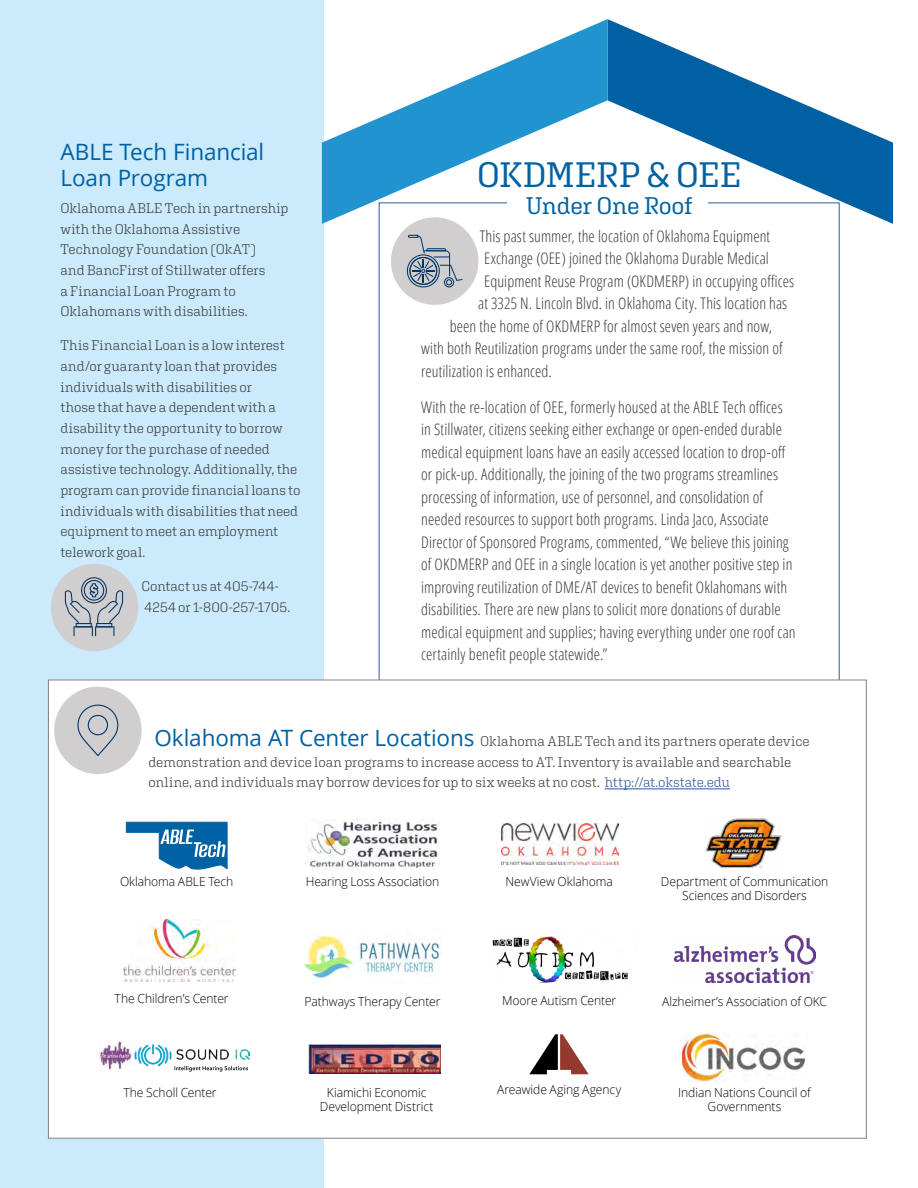
<style>
.page{position:relative;width:918px;height:1188px;background:#fff}
.page>*{position:absolute;margin:0;border:0;box-sizing:border-box;transform-origin:0 0}
.H2_serif{font:35.25px "Aglet Slab";letter-spacing:.005em;color:#0061a2}
.H2_serif-2{font:24px "Aglet Slab";letter-spacing:-.01em;color:#0061a2}
.t1{font:22.5px/25.5px "Open Sans";letter-spacing:-.005em;color:#0060a1}
.Paragraph{font:300 condensed 15.9px/22.5px "Open Sans";letter-spacing:.005em;color:#38393a}
.paragraph_2{font:300 14.1px/20.7px "Aglet Slab";color:#38393a}
.t2{font:300 12.45px/14.1px "Open Sans";letter-spacing:-.005em;color:#000;text-align:center}
.s1{font-family:"Open Sans";font-weight:400;font-size:22.5px;color:#0060a1}
.s2{color:#285897}
</style>
<div class="page">
<div style="left:0;top:0;width:324px;height:1188px;background:#cbeafc"></div>
<div style="left:48px;top:680px;width:818px;height:458px;background:#fff"></div>
<hr style="left:605px;top:789px;width:125px;height:1px;background:#285897">
<svg style="left:126px;top:822px;width:102px;height:48px"></svg>
<img style="left:123px;top:919px;width:112px;height:62px">
<img style="left:304px;top:935px;width:137px;height:44px">
<img style="left:492px;top:936px;width:136px;height:48px">
<img style="left:674px;top:935px;width:141px;height:48px">
<img style="left:307px;top:820px;width:133px;height:50px">
<img style="left:501px;top:824px;width:118px;height:40px">
<img style="left:705px;top:818px;width:77px;height:51px">
<img style="left:308px;top:1045px;width:132px;height:29px">
<img style="left:682px;top:1032px;width:124px;height:49px">
<svg style="left:529px;top:1034px;width:60px;height:40px"></svg>
<svg style="left:175px;top:1066px;width:73px;height:6px"></svg>
<img style="left:133px;top:1044px;width:39px;height:23px">
<img style="left:176px;top:1049px;width:73px;height:11px">
<img style="left:99px;top:1040px;width:33px;height:31px">
<svg style="left:101px;top:1054px;width:29px;height:5px"></svg>
<div style="left:391px;top:217px;width:87px;height:88px;background:#d1ced0;border-radius:50%"></div>
<svg style="left:407px;top:235px;width:56px;height:52px"></svg>
<svg style="left:608px;top:19px;width:285px;height:205px"></svg>
<svg style="left:322px;top:19px;width:286px;height:205px"></svg>
<div style="left:51px;top:564px;width:87px;height:87px;background:#d1ced0;border-radius:50%"></div>
<svg style="left:65px;top:577px;width:58px;height:59px"></svg>
<div style="left:54px;top:687px;width:88px;height:87px;background:#d1ced0;border-radius:50%"></div>
<svg style="left:77px;top:705px;width:41px;height:51px"></svg>
<h2 class="t1" style="left:60px;top:139px;width:205px">ABLE Tech Financial<br>Loan Program</h2>
<p class="paragraph_2" style="left:60px;top:198px;width:230px">Oklahoma ABLE Tech in partnership with the Oklahoma Assistive<br>Technology Foundation (OkAT)<br>and BancFirst of Stillwater offers<br>a Financial Loan Program to<br>Oklahomans with disabilities.</p>
<p class="paragraph_2" style="left:60px;top:335px;width:242px">This Financial Loan is a low interest and/or guaranty loan that provides individuals with disabilities or<br>those that have a dependent with a disability the opportunity to borrow money for the purchase of needed assistive technology. Additionally, the program can provide financial loans to individuals with disabilities that need equipment to meet an employment telework goal.</p>
<p class="paragraph_2" style="left:141px;top:575px;width:150px">Contact us at 405-744-<br>4254 or 1-800-257-1705.</p>
<h2 class="H2_serif" style="left:477px;top:153px;width:266px">OKDMERP &amp; OEE</h2>
<h2 class="H2_serif-2" style="left:526px;top:191px;width:168px">Under One Roof</h2>
<p class="Paragraph" style="left:480px;top:224px;width:292px">This past summer, the location of Oklahoma Equipment</p>
<p class="Paragraph" style="left:484px;top:247px;width:286px">Exchange (OEE) joined the Oklahoma Durable Medical</p>
<p class="Paragraph" style="left:484px;top:269px;width:312px">Equipment Reuse Program (OKDMERP) in occupying offices</p>
<p class="Paragraph" style="left:478px;top:292px;width:311px">at 3325 N. Lincoln Blvd. in Oklahoma City. This location has</p>
<p class="Paragraph" style="left:450px;top:314px;width:324px">been the home of OKDMERP for almost seven years and now,</p>
<p class="Paragraph" style="left:421px;top:337px;width:363px">with both Reutilization programs under the same roof, the mission of</p>
<p class="Paragraph" style="left:421px;top:359px;width:132px">reutilization is enhanced.</p>
<p class="Paragraph" style="left:421px;top:395px;width:376px">With the re-location of OEE, formerly housed at the ABLE Tech offices in Stillwater, citizens seeking either exchange or open-ended durable medical equipment loans have an easily accessed location to drop-off or pick-up. Additionally, the joining of the two programs streamlines processing of information, use of personnel, and consolidation of needed resources to support both programs. Linda Jaco, Associate Director of Sponsored Programs, commented, “We believe this joining of OKDMERP and OEE in a single location is yet another positive step in improving reutilization of DME/AT devices to benefit Oklahomans with disabilities. There are new plans to solicit more donations of durable medical equipment and supplies; having everything under one roof can certainly benefit people statewide.”</p>
<p class="paragraph_2" style="left:148px;top:731px;width:663px;text-indent:6px"><span class="s1">Oklahoma AT Center Locations</span> Oklahoma ABLE Tech and its partners operate device demonstration and device loan programs to increase access to AT. Inventory is available and searchable online, and individuals may borrow devices for up to six weeks at no cost. <span class="s2">http://at.okstate.edu</span></p>
<p class="t2" style="left:120px;top:874px;width:115px">Oklahoma ABLE Tech</p>
<p class="t2" style="left:306px;top:874px;width:135px">Hearing Loss Association</p>
<p class="t2" style="left:505px;top:874px;width:109px">NewView Oklahoma</p>
<p class="t2" style="left:661px;top:874px;width:169px">Department of Communication<br>Sciences and Disorders</p>
<p class="t2" style="left:115px;top:991px;width:115px">The Children’s Center</p>
<p class="t2" style="left:305px;top:994px;width:137px">Pathways Therapy Center</p>
<p class="t2" style="left:502px;top:993px;width:116px">Moore Autism Center</p>
<p class="t2" style="left:662px;top:994px;width:166px">Alzheimer’s Association of OKC</p>
<p class="t2" style="left:123px;top:1085px;width:95px">The Scholl Center</p>
<p class="t2" style="left:320px;top:1085px;width:115px">Kiamichi Economic<br>Development District</p>
<p class="t2" style="left:497px;top:1082px;width:126px">Areawide Aging Agency</p>
<p class="t2" style="left:678px;top:1085px;width:134px">Indian Nations Council of<br>Governments</p>
</div>
